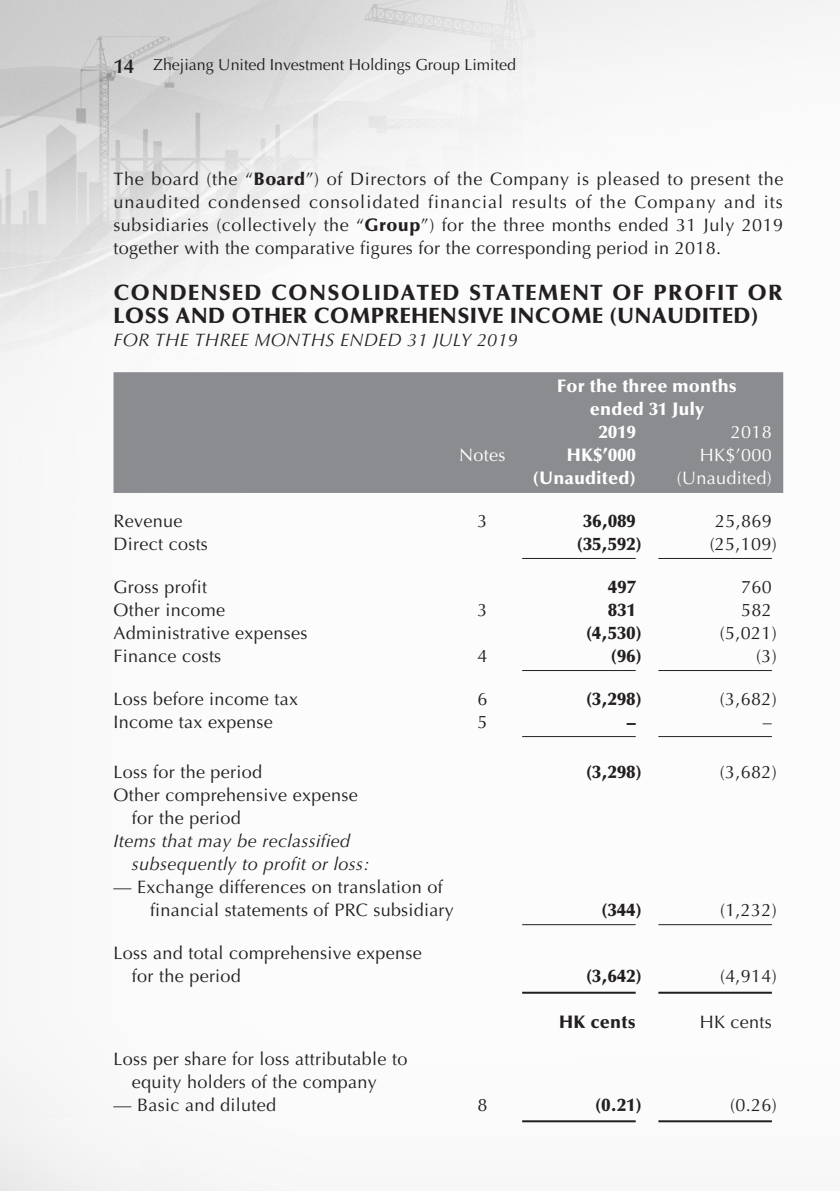
<style>
.page{position:relative;width:840px;height:1191px;background:#fff}
.page>*{position:absolute;margin:0;border:0;box-sizing:border-box;transform-origin:0 0}
.t1{font:900 22px/23px "Optima LT Std";letter-spacing:.035em;color:#231f20}
.t2{font:18px/23px "Optima LT Std";letter-spacing:.015em;color:#231f20}
.t3{font:italic 18px/23px "Optima LT Std";letter-spacing:.015em;color:#231f20}
.t4{font:900 18px "Optima LT Std";letter-spacing:.015em;color:#231f20}
.t5{font:900 18px "Optima LT Std";letter-spacing:.015em;color:#fff}
.t6{font:18px "Optima LT Std";letter-spacing:.015em;color:#fff}
.t7{font:16px "Optima LT Std";color:#231f20}
.s1{font-weight:600;font-size:20px}
.s2{font-weight:900}
</style>
<div class="page">
<img style="left:0;top:0;width:839px;height:1191px">
<div style="left:113px;top:372px;width:669px;height:121px;background:#8a8c8f"></div>
<hr style="left:522px;top:558px;width:113px;height:1px;background:#231f20">
<hr style="left:658px;top:558px;width:113px;height:1px;background:#231f20">
<hr style="left:522px;top:670px;width:113px;height:1px;background:#231f20">
<hr style="left:658px;top:670px;width:113px;height:1px;background:#231f20">
<hr style="left:522px;top:736px;width:113px;height:1px;background:#231f20">
<hr style="left:658px;top:736px;width:113px;height:1px;background:#231f20">
<hr style="left:522px;top:924px;width:113px;height:1px;background:#231f20">
<hr style="left:658px;top:924px;width:113px;height:1px;background:#231f20">
<hr style="left:522px;top:991px;width:113px;height:2px;background:#231f20">
<hr style="left:658px;top:991px;width:113px;height:2px;background:#231f20">
<hr style="left:522px;top:1120px;width:113px;height:2px;background:#231f20">
<hr style="left:658px;top:1120px;width:113px;height:2px;background:#231f20">
<p class="t7" style="left:113px;top:55px;width:404px"><span class="s1">14</span> Zhejiang United Investment Holdings Group Limited</p>
<p class="t2" style="left:113px;top:168px;width:671px;text-align:justify">The board (the “<span class="s2">Board</span>”) of Directors of the Company is pleased to present the unaudited condensed consolidated financial results of the Company and its subsidiaries (collectively the “<span class="s2">Group</span>”) for the three months ended 31 July 2019 together with the comparative figures for the corresponding period in 2018.</p>
<p class="t1" style="left:113px;top:281px;width:670px">CONDENSED CONSOLIDATED STATEMENT OF PROFIT OR<br>LOSS AND OTHER COMPREHENSIVE INCOME (UNAUDITED)</p>
<p class="t3" style="left:113px;top:329px;width:405px">FOR THE THREE MONTHS ENDED 31 JULY 2019</p>
<p class="t5" style="left:556px;top:375px;width:181px">For the three months</p>
<p class="t5" style="left:589px;top:398px;width:116px">ended 31 July</p>
<p class="t5" style="left:598px;top:421px;width:38px">2019</p>
<p class="t6" style="left:730px;top:421px;width:42px">2018</p>
<p class="t6" style="left:459px;top:444px;width:48px">Notes</p>
<p class="t5" style="left:566px;top:444px;width:70px">HK$’000</p>
<p class="t6" style="left:699px;top:444px;width:73px">HK$’000</p>
<p class="t5" style="left:532px;top:467px;width:104px">(Unaudited)</p>
<p class="t6" style="left:676px;top:467px;width:97px">(Unaudited)</p>
<p class="t2" style="left:113px;top:509px;width:70px">Revenue</p>
<p class="t2" style="left:477px;top:509px;width:12px">3</p>
<p class="t4" style="left:583px;top:510px;width:54px">36,089</p>
<p class="t2" style="left:714px;top:509px;width:58px">25,869</p>
<p class="t2" style="left:113px;top:532px;width:96px">Direct costs</p>
<p class="t4" style="left:576px;top:533px;width:66px">(35,592)</p>
<p class="t2" style="left:709px;top:532px;width:69px">(25,109)</p>
<p class="t2" style="left:113px;top:575px;width:95px">Gross profit</p>
<p class="t4" style="left:607px;top:576px;width:29px">497</p>
<p class="t2" style="left:740px;top:575px;width:32px">760</p>
<p class="t2" style="left:113px;top:598px;width:113px">Other income</p>
<p class="t2" style="left:477px;top:598px;width:12px">3</p>
<p class="t4" style="left:607px;top:599px;width:29px">831</p>
<p class="t2" style="left:740px;top:598px;width:32px">582</p>
<p class="t2" style="left:113px;top:621px;width:195px">Administrative expenses</p>
<p class="t4" style="left:585px;top:622px;width:57px">(4,530)</p>
<p class="t2" style="left:719px;top:621px;width:58px">(5,021)</p>
<p class="t2" style="left:113px;top:644px;width:109px">Finance costs</p>
<p class="t2" style="left:477px;top:644px;width:12px">4</p>
<p class="t4" style="left:610px;top:645px;width:32px">(96)</p>
<p class="t2" style="left:755px;top:644px;width:22px">(3)</p>
<p class="t2" style="left:113px;top:687px;width:186px">Loss before income tax</p>
<p class="t2" style="left:477px;top:687px;width:12px">6</p>
<p class="t4" style="left:585px;top:688px;width:57px">(3,298)</p>
<p class="t2" style="left:719px;top:687px;width:58px">(3,682)</p>
<p class="t2" style="left:113px;top:710px;width:161px">Income tax expense</p>
<p class="t2" style="left:477px;top:710px;width:12px">5</p>
<p class="t4" style="left:626px;top:711px;width:10px">–</p>
<p class="t2" style="left:762px;top:710px;width:10px">–</p>
<p class="t2" style="left:113px;top:760px;width:150px">Loss for the period</p>
<p class="t4" style="left:585px;top:761px;width:57px">(3,298)</p>
<p class="t2" style="left:719px;top:760px;width:58px">(3,682)</p>
<p class="t2" style="left:132px;top:783px;width:227px;text-indent:-18px">Other comprehensive expense for the period</p>
<p class="t3" style="left:132px;top:829px;width:239px;text-indent:-18px">Items that may be reclassified subsequently to profit or loss:</p>
<p class="t2" style="left:150px;top:875px;width:305px;text-indent:-37px">— Exchange differences on translation of financial statements of PRC subsidiary</p>
<p class="t4" style="left:601px;top:899px;width:42px">(344)</p>
<p class="t2" style="left:719px;top:898px;width:58px">(1,232)</p>
<p class="t2" style="left:132px;top:941px;width:291px;text-indent:-18px">Loss and total comprehensive expense for the period</p>
<p class="t4" style="left:585px;top:965px;width:57px">(3,642)</p>
<p class="t2" style="left:719px;top:964px;width:58px">(4,914)</p>
<p class="t4" style="left:559px;top:1011px;width:78px">HK cents</p>
<p class="t2" style="left:699px;top:1010px;width:74px">HK cents</p>
<p class="t2" style="left:132px;top:1047px;width:277px;text-indent:-18px">Loss per share for loss attributable to equity holders of the company</p>
<p class="t2" style="left:113px;top:1093px;width:164px">— Basic and diluted</p>
<p class="t2" style="left:477px;top:1093px;width:12px">8</p>
<p class="t4" style="left:595px;top:1094px;width:48px">(0.21)</p>
<p class="t2" style="left:729px;top:1093px;width:48px">(0.26)</p>
</div>
